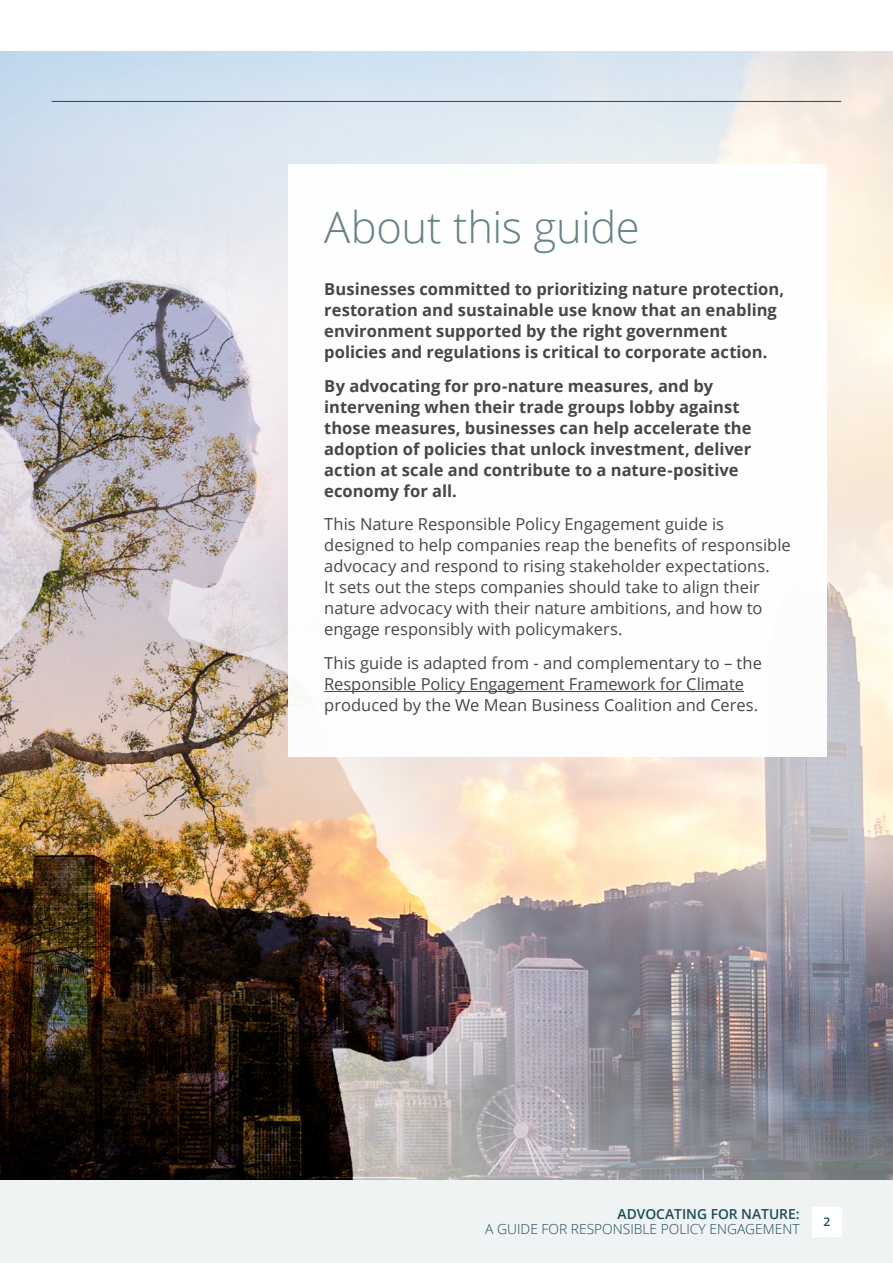
<style>
.page{position:relative;width:893px;height:1263px;background:#fff}
.page>*{position:absolute;margin:0;border:0;box-sizing:border-box;transform-origin:0 0}
.Copy{font:300 43.5px "Open Sans";letter-spacing:-.01em;color:#668387}
.Copy-2{font:700 16.5px/21px "Open Sans";color:#464749}
.Copy-3{font:16.5px/21px "Open Sans";color:#464749}
.t1{font:300 13.8px "Open Sans";color:#1b4c5a}
.t2{font:600 13.8px "Open Sans";color:#1b4c5a}
.t3{font:600 12px "Open Sans";color:#1b4c5a}
</style>
<div class="page">
<img style="left:0;top:51px;width:893px;height:1129px">
<div style="left:288px;top:164px;width:539px;height:593px;background:#fff"></div>
<hr style="left:324px;top:691px;width:420px;height:1px;background:#464749">
<div style="left:0;top:1180px;width:893px;height:83px;background:#f0f3f3"></div>
<hr style="left:52px;top:101px;width:789px;height:1px;background:#1b4c5a">
<div style="left:812px;top:1207px;width:30px;height:29px;background:#fff"></div>
<p class="Copy" style="left:324px;top:198px;width:317px">About this guide</p>
<p class="Copy-2" style="left:324px;top:278px;width:462px">Businesses committed to prioritizing nature protection, restoration and sustainable use know that an enabling environment supported by the right government policies and regulations is critical to corporate action.</p>
<p class="Copy-2" style="left:324px;top:375px;width:429px">By advocating for pro-nature measures, and by intervening when their trade groups lobby against those measures, businesses can help accelerate the adoption of policies that unlock investment, deliver action at scale and contribute to a nature-positive economy for all.</p>
<p class="Copy-3" style="left:324px;top:513px;width:468px">This Nature Responsible Policy Engagement guide is designed to help companies reap the benefits of responsible advocacy and respond to rising stakeholder expectations.<br>It sets out the steps companies should take to align their nature advocacy with their nature ambitions, and how to engage responsibly with policymakers.</p>
<p class="Copy-3" style="left:324px;top:652px;width:439px">This guide is adapted from - and complementary to – the<br>Responsible Policy Engagement Framework for Climate produced by the We Mean Business Coalition and Ceres.</p>
<p class="t2" style="left:618px;top:1205px;width:184px">ADVOCATING FOR NATURE:</p>
<p class="t1" style="left:485px;top:1220px;width:316px">A GUIDE FOR RESPONSIBLE POLICY ENGAGEMENT</p>
<p class="t3" style="left:823px;top:1213px;width:8px">2</p>
</div>
